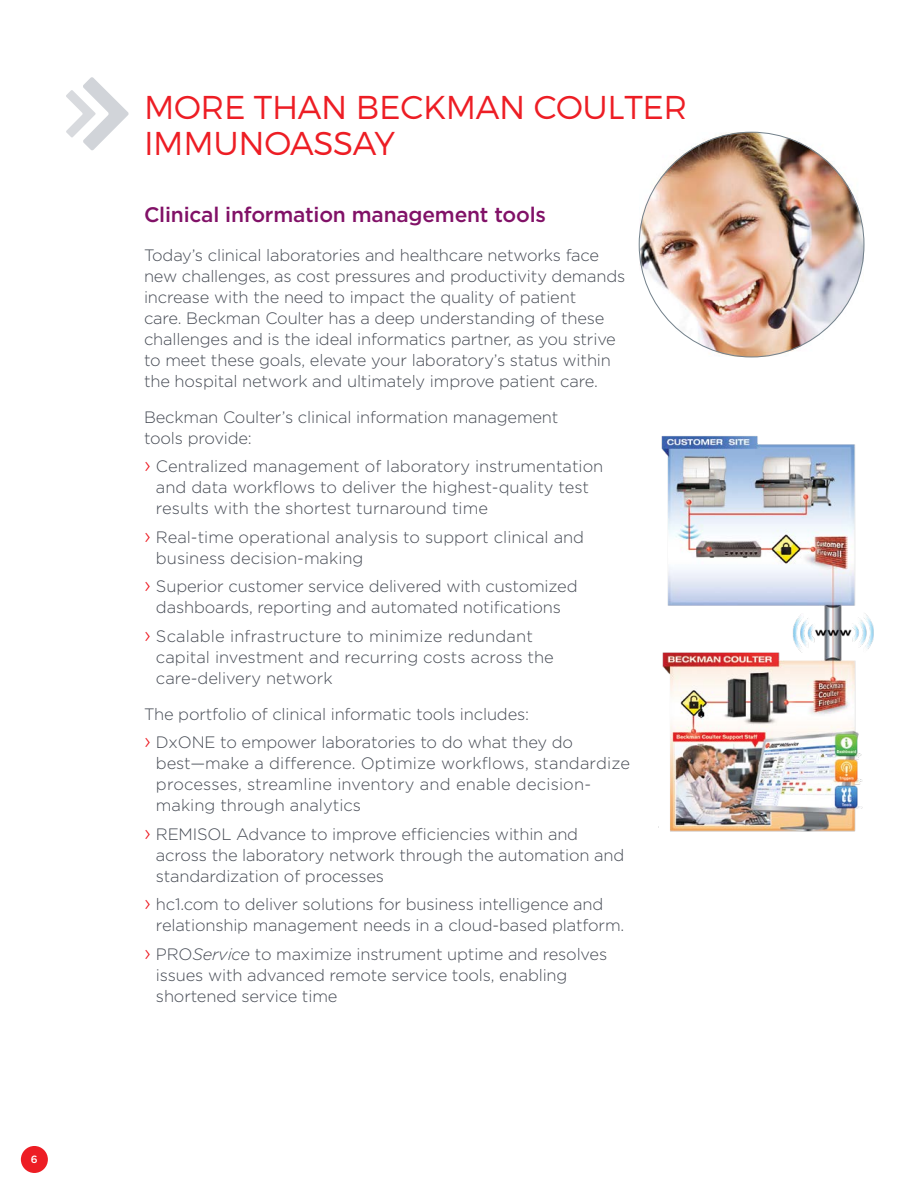
<style>
.page{position:relative;width:918px;height:1188px;background:#fff}
.page>*{position:absolute;margin:0;border:0;box-sizing:border-box;transform-origin:0 0}
.t1{font:300 33px/36px "Montserrat";letter-spacing:-.01em;color:#ed1d24}
.t2{font:500 21px "Gotham";letter-spacing:-.01em;color:#811167}
.t3{font:300 16.5px/21px "Gotham";letter-spacing:-.01em;color:#474c55}
.t4{font:300 16.5px/21px "Gotham";letter-spacing:.01em;color:#474c55}
.t5{font:500 10.5px "Gotham";color:#fff}
.s1{font-size:21.75px;color:#ed1d24}
.s2{font-style:italic}
</style>
<div class="page">
<div style="left:21px;top:1146px;width:27px;height:27px;background:#ed1d24;border-radius:50%"></div>
<svg style="left:66px;top:77px;width:63px;height:73px"></svg>
<img style="left:639px;top:132px;width:225px;height:225px">
<img style="left:661px;top:436px;width:213px;height:396px">
<p class="t5" style="left:31px;top:1152px;width:8px">6</p>
<h1 class="t1" style="left:144px;top:89px;width:545px">MORE THAN BECKMAN COULTER<br>IMMUNOASSAY</h1>
<p class="t2" style="left:144px;top:201px;width:404px">Clinical information management tools</p>
<p class="t3" style="left:144px;top:244px;width:483px">Today’s clinical laboratories and healthcare networks face new challenges, as cost pressures and productivity demands increase with the need to impact the quality of patient<br>care. Beckman Coulter has a deep understanding of these challenges and is the ideal informatics partner, as you strive to meet these goals, elevate your laboratory’s status within the hospital network and ultimately improve patient care.</p>
<p class="t3" style="left:144px;top:406px;width:416px">Beckman Coulter’s clinical information management tools provide:</p>
<p class="t3" style="left:156px;top:455px;width:449px;text-indent:-12px"><span class="s1">›</span> Centralized management of laboratory instrumentation and data workflows to deliver the highest-quality test results with the shortest turnaround time</p>
<p class="t3" style="left:156px;top:526px;width:430px;text-indent:-12px"><span class="s1">›</span> Real-time operational analysis to support clinical and business decision-making</p>
<p class="t3" style="left:144px;top:575px;width:435px;text-align:center"><span class="s1">›</span> Superior customer service delivered with customized dashboards, reporting and automated notifications</p>
<p class="t3" style="left:156px;top:625px;width:399px;text-indent:-12px"><span class="s1">›</span> Scalable infrastructure to minimize redundant capital investment and recurring costs across the care-delivery network</p>
<p class="t3" style="left:144px;top:699px;width:431px;line-height:28.5px">The portfolio of clinical informatic tools includes:<br><span class="s1">›</span> DxONE to empower laboratories to do what they do</p>
<p class="t4" style="left:156px;top:752px;width:476px">best—make a difference. Optimize workflows, standardize processes, streamline inventory and enable decision&shy;making through analytics</p>
<p class="t3" style="left:156px;top:823px;width:470px;text-indent:-12px"><span class="s1">›</span> REMISOL Advance to improve efficiencies within and across the laboratory network through the automation and standardization of processes</p>
<p class="t3" style="left:156px;top:893px;width:470px;text-indent:-12px"><span class="s1">›</span> hc1.com to deliver solutions for business intelligence and relationship management needs in a cloud-based platform.</p>
<p class="t3" style="left:156px;top:943px;width:453px;text-indent:-12px"><span class="s1">›</span> PRO<span class="s2">Service</span> to maximize instrument uptime and resolves issues with advanced remote service tools, enabling shortened service time</p>
</div>
